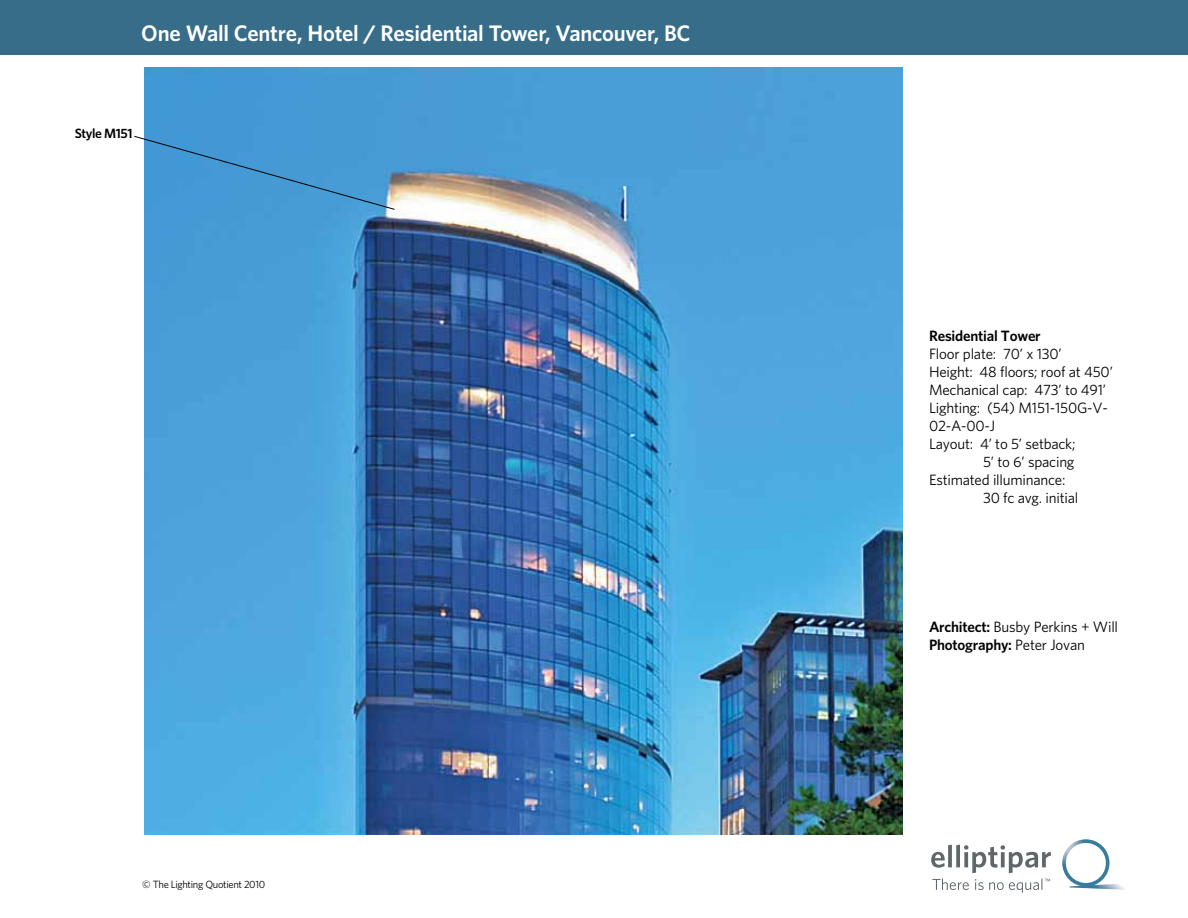
<style>
.page{position:relative;width:1188px;height:918px;background:#fff}
.page>*{position:absolute;margin:0;border:0;box-sizing:border-box;transform-origin:0 0}
.t1{font:600 22.5px "Whitney HTF";letter-spacing:-.015em;color:#fff}
.t2{font:15px/18px "Whitney HTF";letter-spacing:-.015em;color:#000}
.t3{font:600 15px "Whitney HTF";letter-spacing:-.015em;color:#000}
.t4{font:600 13.5px "Whitney HTF";letter-spacing:-.03em;color:#000}
.t5{font:10.5px "Whitney HTF";letter-spacing:-.03em;color:#000}
.s1{font-weight:600}
</style>
<div class="page">
<div style="left:0;top:0;width:1188px;height:54px;background:#386d8a"></div>
<img style="left:144px;top:68px;width:758px;height:767px">
<svg style="left:134px;top:135px;width:261px;height:75px;background:#4c9bd3"></svg>
<svg style="left:931px;top:845px;width:120px;height:28px"></svg>
<svg style="left:932px;top:879px;width:118px;height:14px"></svg>
<svg style="left:1062px;top:839px;width:63px;height:51px"></svg>
<h1 class="t1" style="left:141px;top:19px;width:551px">One Wall Centre, Hotel / Residential Tower, Vancouver, BC</h1>
<p class="t4" style="left:75px;top:125px;width:60px">Style M151</p>
<p class="t5" style="left:142px;top:878px;width:125px">© The Lighting Quotient 2010</p>
<p class="t3" style="left:929px;top:327px;width:113px">Residential Tower</p>
<p class="t2" style="left:929px;top:344px;width:134px">Floor plate: 70’ x 130’</p>
<p class="t2" style="left:929px;top:362px;width:185px">Height: 48 floors; roof at 450’</p>
<p class="t2" style="left:929px;top:380px;width:179px">Mechanical cap: 473’ to 491’</p>
<p class="t2" style="left:929px;top:398px;width:180px">Lighting: (54) M151-150G-V-</p>
<p class="t2" style="left:929px;top:416px;width:68px">02-A-00-J</p>
<p class="t2" style="left:929px;top:434px;width:148px">Layout: 4’ to 5’ setback;</p>
<p class="t2" style="left:983px;top:452px;width:93px">5’ to 6’ spacing</p>
<p class="t2" style="left:929px;top:470px;width:138px">Estimated illuminance:</p>
<p class="t2" style="left:983px;top:488px;width:97px">30 fc avg. initial</p>
<p class="t2" style="left:929px;top:617px;width:191px"><span class="s1">Architect:</span> Busby Perkins + Will<br><span class="s1">Photography:</span> Peter Jovan</p>
</div>
